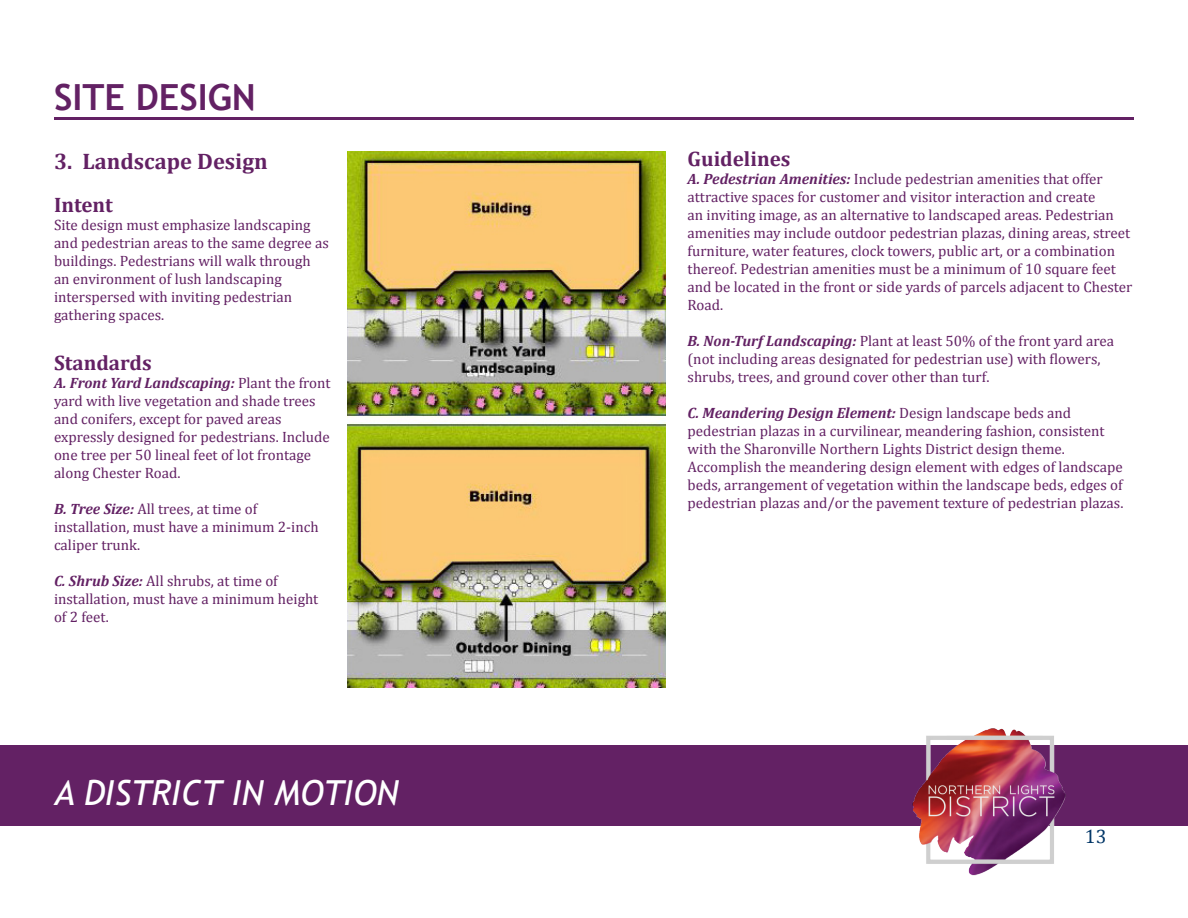
<style>
.page{position:relative;width:1188px;height:918px;background:#fff}
.page>*{position:absolute;margin:0;border:0;box-sizing:border-box;transform-origin:0 0}
.t1{font:700 36px "Trebuchet MS";color:#632164}
.t2{font:italic 34.5px "Trebuchet MS";color:#fff}
.t3{font:700 22.5px "Cambria";color:#632164}
.t4{font:700 21px "Cambria";color:#632164}
.t5{font:19.5px "Cambria";color:#003566}
.t6{font:15px/18px "Cambria";color:#632164}
.s1{font-weight:700;font-style:italic}
</style>
<div class="page">
<div style="left:0;top:745px;width:1188px;height:81px;background:#632164"></div>
<img style="left:912px;top:728px;width:154px;height:148px">
<hr style="left:54px;top:117px;width:1080px;height:3px;background:#632164">
<img style="left:347px;top:151px;width:319px;height:537px">
<p class="t1" style="left:54px;top:75px;width:203px">SITE DESIGN</p>
<p class="t3" style="left:54px;top:145px;width:215px">3. Landscape Design</p>
<p class="t4" style="left:54px;top:190px;width:60px">Intent</p>
<p class="t6" style="left:54px;top:216px;width:276px">Site design must emphasize landscaping and pedestrian areas to the same degree as</p>
<p class="t6" style="left:54px;top:252px;width:258px">buildings. Pedestrians will walk through an environment of lush landscaping interspersed with inviting pedestrian gathering spaces.</p>
<p class="t4" style="left:54px;top:348px;width:99px">Standards</p>
<p class="t6" style="left:54px;top:374px;width:278px"><span class="s1">A. Front Yard Landscaping:</span> Plant the front yard with live vegetation and shade trees</p>
<p class="t6" style="left:54px;top:410px;width:277px">and conifers, except for paved areas expressly designed for pedestrians. Include</p>
<p class="t6" style="left:54px;top:446px;width:259px">one tree per 50 lineal feet of lot frontage along Chester Road.</p>
<p class="t6" style="left:54px;top:500px;width:266px"><span class="s1">B. Tree Size:</span> All trees, at time of installation, must have a minimum 2-inch caliper trunk.</p>
<p class="t6" style="left:54px;top:572px;width:266px"><span class="s1">C. Shrub Size:</span> All shrubs, at time of installation, must have a minimum height</p>
<p class="t6" style="left:54px;top:608px;width:56px">of 2 feet.</p>
<h2 class="t2" style="left:54px;top:772px;width:346px">A DISTRICT IN MOTION</h2>
<p class="t4" style="left:688px;top:144px;width:104px">Guidelines</p>
<p class="t6" style="left:688px;top:170px;width:446px"><span class="s1">A. Pedestrian Amenities:</span> Include pedestrian amenities that offer attractive spaces for customer and visitor interaction and create<br>an inviting image, as an alternative to landscaped areas. Pedestrian amenities may include outdoor pedestrian plazas, dining areas, street furniture, water features, clock towers, public art, or a combination thereof. Pedestrian amenities must be a minimum of 10 square feet and be located in the front or side yards of parcels adjacent to Chester Road.</p>
<p class="t6" style="left:688px;top:332px;width:428px"><span class="s1">B. Non-Turf Landscaping:</span> Plant at least 50% of the front yard area (not including areas designated for pedestrian use) with flowers, shrubs, trees, and ground cover other than turf.</p>
<p class="t6" style="left:688px;top:404px;width:437px"><span class="s1">C. Meandering Design Element:</span> Design landscape beds and pedestrian plazas in a curvilinear, meandering fashion, consistent with the Sharonville Northern Lights District design theme.<br>Accomplish the meandering design element with edges of landscape beds, arrangement of vegetation within the landscape beds, edges of pedestrian plazas and/or the pavement texture of pedestrian plazas.</p>
<h3 class="t5" style="left:1085px;top:825px;width:23px">13</h3>
</div>
